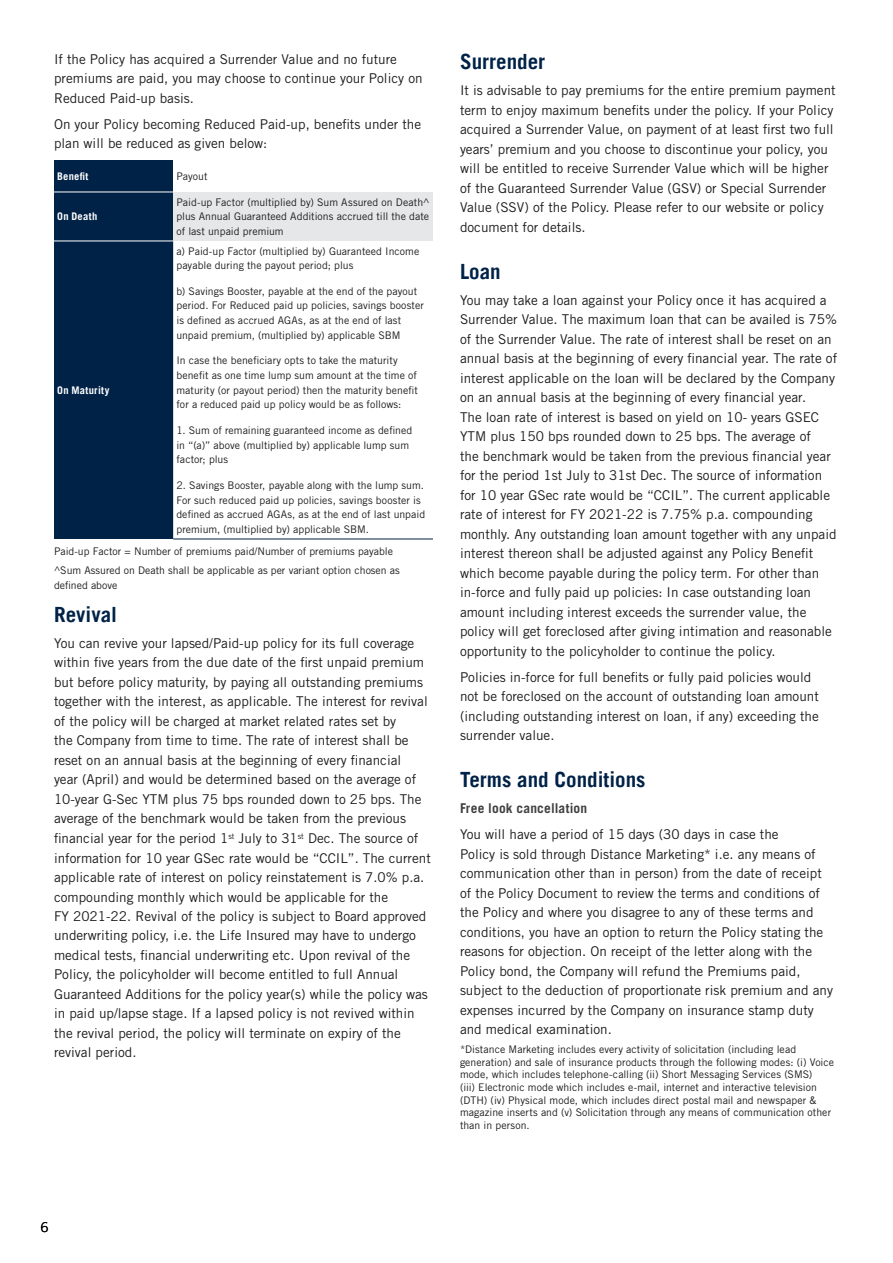
<style>
.page{position:relative;width:893px;height:1263px;background:#fff}
.page>*{position:absolute;margin:0;border:0;box-sizing:border-box;transform-origin:0 0}
.t1{font:700 21px "Trade Gothic LT";color:#002247}
.t2{font:13.5px/19.5px "Trade Gothic LT Std";color:#1c1b1c}
.t3{font:700 13.5px "Trade Gothic LT Std";letter-spacing:.01em;color:#414042}
.t4{font:13.5px "Trade Gothic LT";color:#000}
.t5{font:10.5px/14.7px "Trade Gothic LT Std";color:#1c1b1c}
.t6{font:700 10.5px "Trade Gothic LT Std";letter-spacing:.025em;color:#fff}
</style>
<div class="page">
<div style="left:54px;top:161px;width:119px;height:31px;background:#002247"></div>
<div style="left:54px;top:193px;width:119px;height:346px;background:#002247"></div>
<div style="left:173px;top:192px;width:260px;height:49px;background:#e6e7e8"></div>
<hr style="left:173px;top:539px;width:260px;height:1px;background:#002247">
<hr style="left:54px;top:241px;width:119px;height:1px;background:#fff">
<p class="t2" style="left:54px;top:49px;width:370px">If the Policy has acquired a Surrender Value and no future premiums are paid, you may choose to continue your Policy on<br>Reduced Paid-up basis.</p>
<p class="t2" style="left:54px;top:114px;width:369px">On your Policy becoming Reduced Paid-up, benefits under the plan will be reduced as given below:</p>
<p class="t6" style="left:57px;top:170px;width:33px">Benefit</p>
<p class="t5" style="left:176px;top:169px;width:33px">Payout</p>
<p class="t6" style="left:57px;top:210px;width:42px">On Death</p>
<p class="t5" style="left:176px;top:194px;width:255px;text-align:justify">Paid-up Factor (multiplied by) Sum Assured on Death^ plus Annual Guaranteed Additions accrued till the date of last unpaid premium</p>
<p class="t5" style="left:176px;top:243px;width:244px">a) Paid-up Factor (multiplied by) Guaranteed Income payable during the payout period; plus</p>
<p class="t5" style="left:176px;top:284px;width:249px">b) Savings Booster, payable at the end of the payout period. For Reduced paid up policies, savings booster is defined as accrued AGAs, as at the end of last unpaid premium, (multiplied by) applicable SBM</p>
<p class="t5" style="left:176px;top:353px;width:243px">In case the beneficiary opts to take the maturity benefit as one time lump sum amount at the time of maturity (or payout period) then the maturity benefit for a reduced paid up policy would be as follows:</p>
<p class="t5" style="left:176px;top:423px;width:237px">1. Sum of remaining guaranteed income as defined in “(a)” above (multiplied by) applicable lump sum factor; plus</p>
<p class="t5" style="left:176px;top:478px;width:250px">2. Savings Booster, payable along with the lump sum.<br>For such reduced paid up policies, savings booster is defined as accrued AGAs, as at the end of last unpaid premium, (multiplied by) applicable SBM.</p>
<p class="t5" style="left:54px;top:541px;width:347px;line-height:18.9px">Paid-up Factor = Number of premiums paid/Number of premiums payable ^Sum Assured on Death shall be applicable as per variant option chosen as</p>
<p class="t5" style="left:54px;top:577px;width:65px">defined above</p>
<h1 class="t1" style="left:54px;top:602px;width:65px">Revival</h1>
<p class="t2" style="left:54px;top:633px;width:378px">You can revive your lapsed/Paid-up policy for its full coverage within five years from the due date of the first unpaid premium but before policy maturity, by paying all outstanding premiums together with the interest, as applicable. The interest for revival of the policy will be charged at market related rates set by<br>the Company from time to time. The rate of interest shall be reset on an annual basis at the beginning of every financial<br>year (April) and would be determined based on the average of 10-year G-Sec YTM plus 75 bps rounded down to 25 bps. The average of the benchmark would be taken from the previous financial year for the period 1<sup>st</sup> July to 31<sup>st</sup> Dec. The source of information for 10 year GSec rate would be “CCIL”. The current applicable rate of interest on policy reinstatement is 7.0% p.a. compounding monthly which would be applicable for the<br>FY 2021-22. Revival of the policy is subject to Board approved underwriting policy, i.e. the Life Insured may have to undergo medical tests, financial underwriting etc. Upon revival of the Policy, the policyholder will become entitled to full Annual Guaranteed Additions for the policy year(s) while the policy was in paid up/lapse stage. If a lapsed policy is not revived within the revival period, the policy will terminate on expiry of the revival period.</p>
<p class="t6" style="left:57px;top:384px;width:54px">On Maturity</p>
<h1 class="t1" style="left:460px;top:49px;width:87px">Surrender</h1>
<p class="t2" style="left:460px;top:80px;width:377px">It is advisable to pay premiums for the entire premium payment term to enjoy maximum benefits under the policy. If your Policy acquired a Surrender Value, on payment of at least first two full years’ premium and you choose to discontinue your policy, you will be entitled to receive Surrender Value which will be higher of the Guaranteed Surrender Value (GSV) or Special Surrender Value (SSV) of the Policy. Please refer to our website or policy document for details.</p>
<h1 class="t1" style="left:460px;top:258px;width:42px">Loan</h1>
<p class="t2" style="left:460px;top:290px;width:379px">You may take a loan against your Policy once it has acquired a Surrender Value. The maximum loan that can be availed is 75% of the Surrender Value. The rate of interest shall be reset on an annual basis at the beginning of every financial year. The rate of interest applicable on the loan will be declared by the Company on an annual basis at the beginning of every financial year.<br>The loan rate of interest is based on yield on 10- years GSEC YTM plus 150 bps rounded down to 25 bps. The average of<br>the benchmark would be taken from the previous financial year for the period 1st July to 31st Dec. The source of information for 10 year GSec rate would be “CCIL”. The current applicable rate of interest for FY 2021-22 is 7.75% p.a. compounding monthly. Any outstanding loan amount together with any unpaid interest thereon shall be adjusted against any Policy Benefit which become payable during the policy term. For other than in-force and fully paid up policies: In case outstanding loan amount including interest exceeds the surrender value, the policy will get foreclosed after giving intimation and reasonable opportunity to the policyholder to continue the policy.</p>
<p class="t2" style="left:460px;top:667px;width:360px">Policies in-force for full benefits or fully paid policies would not be foreclosed on the account of outstanding loan amount (including outstanding interest on loan, if any) exceeding the surrender value.</p>
<h1 class="t1" style="left:460px;top:767px;width:187px">Terms and Conditions</h1>
<p class="t3" style="left:460px;top:800px;width:129px">Free look cancellation</p>
<p class="t2" style="left:460px;top:824px;width:375px">You will have a period of 15 days (30 days in case the<br>Policy is sold through Distance Marketing* i.e. any means of communication other than in person) from the date of receipt of the Policy Document to review the terms and conditions of the Policy and where you disagree to any of these terms and conditions, you have an option to return the Policy stating the reasons for objection. On receipt of the letter along with the Policy bond, the Company will refund the Premiums paid, subject to the deduction of proportionate risk premium and any expenses incurred by the Company on insurance stamp duty and medical examination.</p>
<p class="t5" style="left:460px;top:1043px;width:376px;line-height:12.6px">*Distance Marketing includes every activity of solicitation (including lead generation) and sale of insurance products through the following modes: (i) Voice mode, which includes telephone-calling (ii) Short Messaging Services (SMS)<br>(iii) Electronic mode which includes e-mail, internet and interactive television (DTH) (iv) Physical mode, which includes direct postal mail and newspaper &amp; magazine inserts and (v) Solicitation through any means of communication other than in person.</p>
<p class="t4" style="left:40px;top:1219px;width:10px">6</p>
</div>
